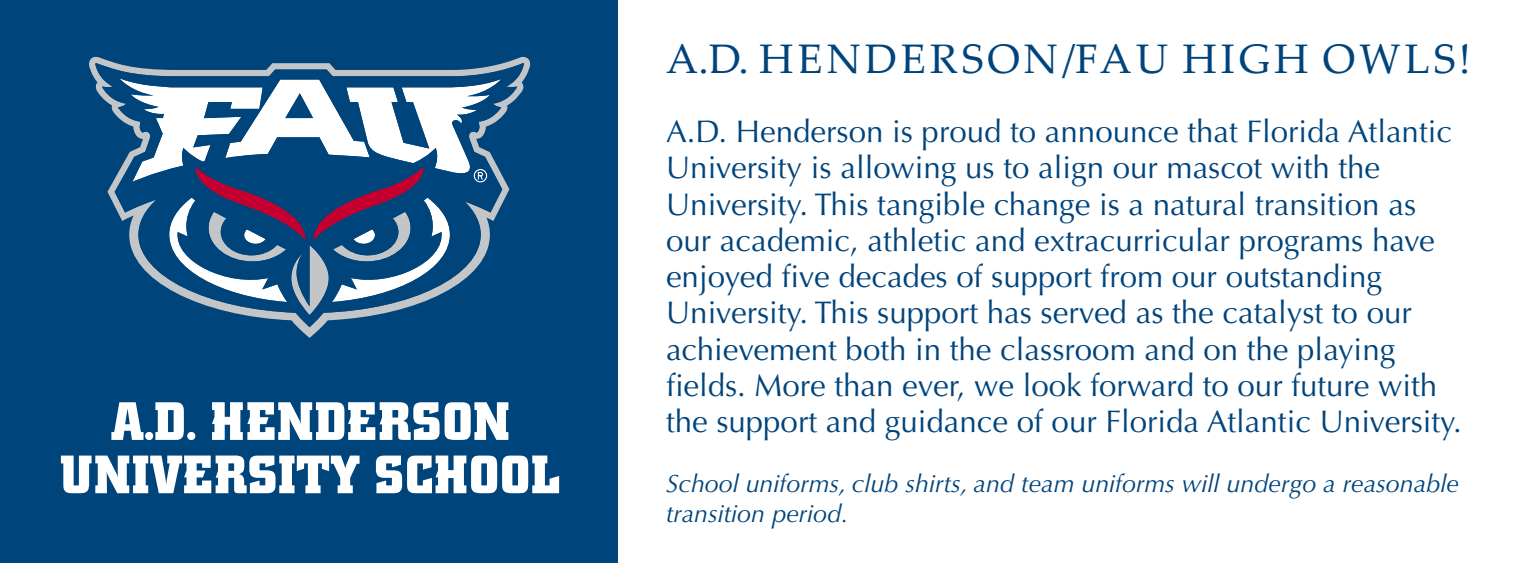
<style>
.page{position:relative;width:1530px;height:563px;background:#fff}
.page>*{position:absolute;margin:0;border:0;box-sizing:border-box;transform-origin:0 0}
.t1{font:53.25px/53.2px "FAU Bold";letter-spacing:.02em;color:#fff;text-align:center}
.t2{font:41.25px "Palatino Linotype";letter-spacing:.1em;color:#00447c}
.t3{font:31.25px/36.2px "Optima LT Std";color:#00447c}
.t4{font:italic 25px/30px "Optima LT Std";color:#00447c}
</style>
<div class="page">
<div style="left:0;top:0;width:617px;height:562px;background:#00447c"></div>
<svg style="left:95px;top:62px;width:429px;height:265px"></svg>
<svg style="left:120px;top:78px;width:381px;height:237px"></svg>
<h1 class="t1" style="left:60px;top:395px;width:502px">A.D. HENDERSON<br>UNIVERSITY SCHOOL</h1>
<h2 class="t2" style="left:666px;top:29px;width:806px">A.D. HENDERSON/FAU HIGH OWLS!</h2>
<p class="t3" style="left:666px;top:114px;width:797px">A.D. Henderson is proud to announce that Florida Atlantic University is allowing us to align our mascot with the University. This tangible change is a natural transition as our academic, athletic and extracurricular programs have enjoyed five decades of support from our outstanding University. This support has served as the catalyst to our achievement both in the classroom and on the playing fields. More than ever, we look forward to our future with the support and guidance of our Florida Atlantic University.</p>
<p class="t4" style="left:666px;top:469px;width:795px">School uniforms, club shirts, and team uniforms will undergo a reasonable transition period.</p>
</div>
